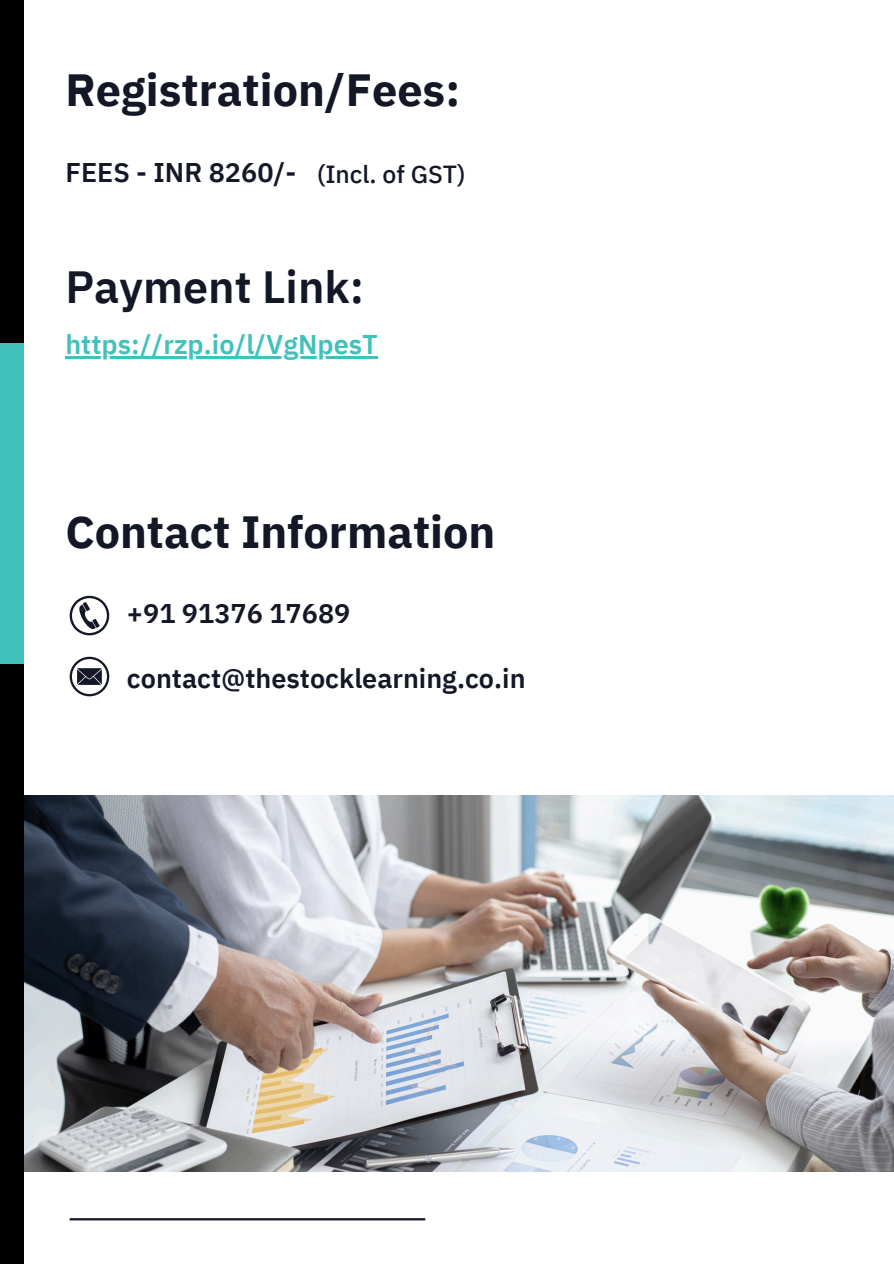
<style>
.page{position:relative;width:894px;height:1264px;background:#fff}
.page>*{position:absolute;margin:0;border:0;box-sizing:border-box;transform-origin:0 0}
.t1{font:700 45px "IBM Plex Sans Hebrew";color:#131726}
.t2{font:600 45px "IBM Plex Sans Hebrew";color:#131726}
.t3{font:600 27px "IBM Plex Sans Thai Looped";color:#131726}
.t4{font:600 27px "IBM Plex Sans Thai Looped";color:#41c1ba}
.t5{font:500 24.6px "IBM Plex Sans Thai";color:#131726}
</style>
<div class="page">
<hr style="left:70px;top:1218px;width:355px;height:2px;background:#131726">
<img style="left:23px;top:795px;width:870px;height:376px">
<svg style="left:70px;top:596px;width:39px;height:39px"></svg>
<svg style="left:70px;top:656px;width:39px;height:40px"></svg>
<div style="left:0;top:0;width:23px;height:1263px;background:#000"></div>
<div style="left:0;top:343px;width:23px;height:320px;background:#41c1ba"></div>
<hr style="left:65px;top:357px;width:313px;height:2px;background:#41c1ba">
<h2 class="t1" style="left:65px;top:60px;width:396px">Registration/Fees:</h2>
<p class="t3" style="left:65px;top:157px;width:232px">FEES - INR 8260/-</p>
<h1 class="t5" style="left:317px;top:160px;width:150px">(Incl. of GST)</h1>
<p class="t2" style="left:65px;top:257px;width:300px">Payment Link:</p>
<p class="t4" style="left:65px;top:329px;width:314px">https://rzp.io/l/VgNpesT</p>
<h1 class="t1" style="left:65px;top:501px;width:431px">Contact Information</h1>
<h1 class="t3" style="left:127px;top:597px;width:225px">+91 91376 17689</h1>
<p class="t3" style="left:127px;top:662px;width:400px">contact@thestocklearning.co.in</p>
</div>
